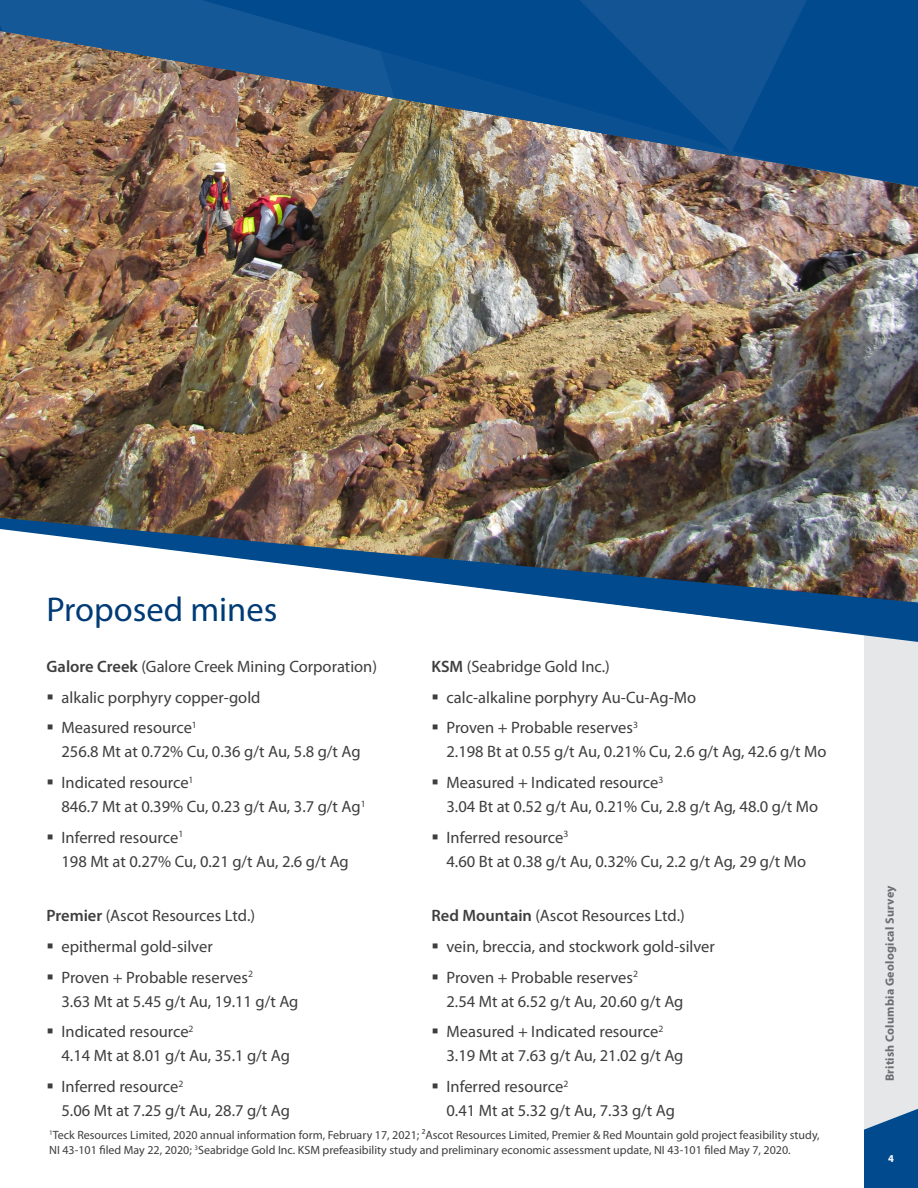
<style>
.page{position:relative;width:918px;height:1188px;background:#fff}
.page>*{position:absolute;margin:0;border:0;box-sizing:border-box;transform-origin:0 0}
.H1_-_Heading{font:34.5px "Myriad Pro";color:#003b75}
.Bullet{font:16.5px/24px "Myriad Pro";color:#3e3e3f}
.t1{font:12px/14.4px "Myriad Pro";color:#3e3e3f}
.t2{font:700 12px "Myriad Pro";letter-spacing:.02em;color:#6c6d70}
.t3{font:700 10.5px "Myriad Pro";color:#fff}
.s1{font-weight:600}
</style>
<div class="page">
<div style="left:864px;top:0;width:54px;height:1188px;background:#e6e7e9"></div>
<svg style="left:864px;top:1109px;width:54px;height:79px;background:#1d5e98"></svg>
<img style="left:0;top:187px;width:918px;height:331px">
<img style="left:0;top:518px;width:918px;height:124px">
<img style="left:0;top:0;width:818px;height:187px">
<img style="left:246px;top:0;width:672px;height:171px">
<p class="H1_-_Heading" style="left:46px;top:588px;width:232px">Proposed mines</p>
<p class="Bullet" style="left:46px;top:654px;width:332px"><span class="s1">Galore Creek</span> (Galore Creek Mining Corporation)</p>
<p class="Bullet" style="left:62px;top:685px;width:201px">alkalic porphyry copper-gold</p>
<p class="Bullet" style="left:62px;top:716px;width:301px">Measured resource<sup>1<br></sup>256.8 Mt at 0.72% Cu, 0.36 g/t Au, 5.8 g/t Ag</p>
<p class="Bullet" style="left:62px;top:770px;width:306px">Indicated resource<sup>1<br></sup>846.7 Mt at 0.39% Cu, 0.23 g/t Au, 3.7 g/t Ag<sup>1</sup></p>
<p class="Bullet" style="left:62px;top:825px;width:289px">Inferred resource<sup>1<br></sup>198 Mt at 0.27% Cu, 0.21 g/t Au, 2.6 g/t Ag</p>
<p class="Bullet" style="left:431px;top:654px;width:180px"><span class="s1">KSM</span> (Seabridge Gold Inc.)</p>
<p class="Bullet" style="left:446px;top:685px;width:251px">calc-alkaline porphyry Au-Cu-Ag-Mo</p>
<p class="Bullet" style="left:446px;top:716px;width:382px">Proven + Probable reserves<sup>3<br></sup>2.198 Bt at 0.55 g/t Au, 0.21% Cu, 2.6 g/t Ag, 42.6 g/t Mo</p>
<p class="Bullet" style="left:446px;top:770px;width:373px">Measured + Indicated resource<sup>3<br></sup>3.04 Bt at 0.52 g/t Au, 0.21% Cu, 2.8 g/t Ag, 48.0 g/t Mo</p>
<p class="Bullet" style="left:446px;top:825px;width:361px">Inferred resource<sup>3<br></sup>4.60 Bt at 0.38 g/t Au, 0.32% Cu, 2.2 g/t Ag, 29 g/t Mo</p>
<p class="Bullet" style="left:46px;top:903px;width:210px"><span class="s1">Premier</span> (Ascot Resources Ltd.)</p>
<p class="Bullet" style="left:62px;top:934px;width:153px">epithermal gold-silver</p>
<p class="Bullet" style="left:62px;top:965px;width:239px">Proven + Probable reserves<sup>2<br></sup>3.63 Mt at 5.45 g/t Au, 19.11 g/t Ag</p>
<p class="Bullet" style="left:62px;top:1019px;width:230px">Indicated resource<sup>2<br></sup>4.14 Mt at 8.01 g/t Au, 35.1 g/t Ag</p>
<p class="Bullet" style="left:62px;top:1074px;width:230px">Inferred resource<sup>2<br></sup>5.06 Mt at 7.25 g/t Au, 28.7 g/t Ag</p>
<p class="t1" style="left:49px;top:1128px;width:772px"><sup>1</sup>Teck Resources Limited, 2020 annual information form, February 17, 2021; 2Ascot Resources Limited, Premier &amp; Red Mountain gold project feasibility study,<br>NI 43-101 filed May 22, 2020; <sup>3</sup>Seabridge Gold Inc. KSM prefeasibility study and preliminary economic assessment update, NI 43-101 filed May 7, 2020.</p>
<p class="Bullet" style="left:431px;top:903px;width:255px"><span class="s1">Red Mountain</span> (Ascot Resources Ltd.)</p>
<p class="Bullet" style="left:446px;top:934px;width:270px">vein, breccia, and stockwork gold-silver</p>
<p class="Bullet" style="left:446px;top:965px;width:239px">Proven + Probable reserves<sup>2<br></sup>2.54 Mt at 6.52 g/t Au, 20.60 g/t Ag</p>
<p class="Bullet" style="left:446px;top:1019px;width:239px">Measured + Indicated resource<sup>2<br></sup>3.19 Mt at 7.63 g/t Au, 21.02 g/t Ag</p>
<p class="Bullet" style="left:446px;top:1074px;width:230px">Inferred resource<sup>2<br></sup>0.41 Mt at 5.32 g/t Au, 7.33 g/t Ag</p>
<p class="t2" style="left:882px;top:1081px;width:197px;rotate:-90deg">British Columbia Geological Survey</p>
<p class="t3" style="left:888px;top:1151px;width:7px">4</p>
</div>
